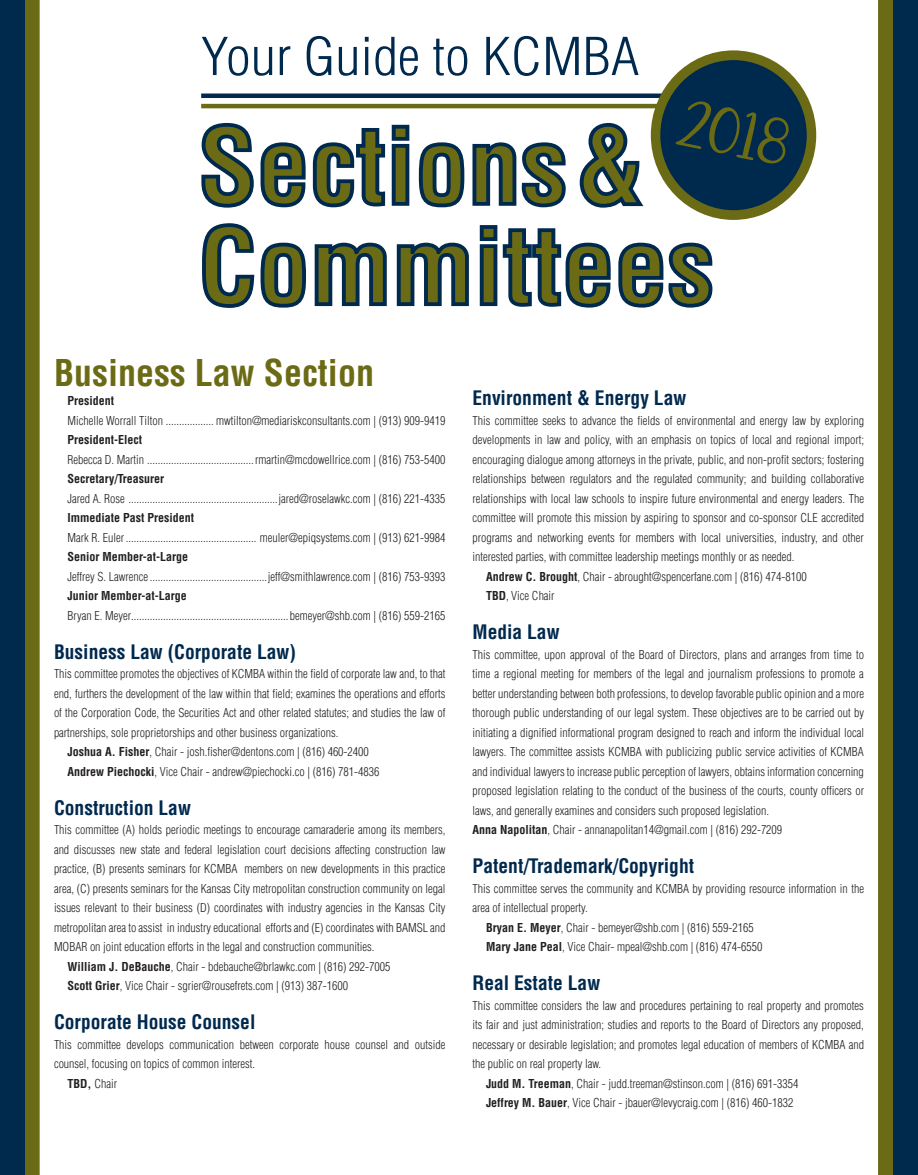
<style>
.page{position:relative;width:918px;height:1175px;background:#fff}
.page>*{position:absolute;margin:0;border:0;box-sizing:border-box;transform-origin:0 0}
.t1{font:700 condensed 102.9px/100.2px "Helvetica";color:#6c6b15}
.t2{font:67.65px "Affectionately Yours";color:#6c6b15}
.t3{font:300 condensed 50.85px "Helvetica";color:#00294e;scale:1.11 1}
.t4{font:700 condensed 36px "Helvetica";color:#6c6b15}
.t5{font:700 condensed 19.5px "Helvetica";color:#00294e}
.t6{font:300 condensed 12px/19.5px "Helvetica";color:#231f20}
.t7{font:700 condensed 12px "Helvetica";color:#231f20}
.s1{font-weight:700}
</style>
<div class="page">
<div style="left:25px;top:0;width:15px;height:1174px;background:#6c6b15"></div>
<div style="left:0;top:0;width:25px;height:1174px;background:#00294e"></div>
<div style="left:878px;top:0;width:15px;height:1174px;background:#6c6b15"></div>
<div style="left:893px;top:0;width:25px;height:1174px;background:#00294e"></div>
<div style="left:201px;top:93px;width:490px;height:5px;background:#00294e"></div>
<hr style="left:201px;top:104px;width:490px;height:4px;background:#6c6b15">
<svg style="left:201px;top:122px;width:209px;height:86px"></svg>
<svg style="left:418px;top:142px;width:148px;height:66px"></svg>
<svg style="left:579px;top:122px;width:65px;height:86px"></svg>
<svg style="left:202px;top:223px;width:185px;height:85px"></svg>
<svg style="left:396px;top:242px;width:73px;height:65px"></svg>
<svg style="left:479px;top:225px;width:234px;height:83px"></svg>
<div style="left:651px;top:50px;width:165px;height:170px;background:#6c6b15;border-radius:50%"></div>
<div style="left:660px;top:60px;width:147px;height:150px;background:#00294e;border-radius:50%"></div>
<h3 class="t3" style="left:201px;top:25px;width:397px">Your Guide to KCMBA</h3>
<h2 class="t2" style="left:687px;top:84px;width:113px;rotate:12deg">2018</h2>
<h1 class="t1" style="left:198px;top:116px;width:518px">Sections &amp;<br>Committees</h1>
<h3 class="t4" style="left:54px;top:350px;width:322px">Business Law Section</h3>
<p class="t7" style="left:68px;top:393px;width:48px">President</p>
<p class="t6" style="left:68px;top:410px;width:380px">Michelle Worrall Tilton .................. mwtilton@mediariskconsultants.com | (913) 909-9419</p>
<p class="t7" style="left:68px;top:432px;width:76px">President-Elect</p>
<p class="t6" style="left:68px;top:449px;width:380px">Rebecca D. Martin ........................................rmartin@mcdowellrice.com | (816) 753-5400</p>
<p class="t7" style="left:68px;top:471px;width:98px">Secretary/Treasurer</p>
<p class="t6" style="left:68px;top:488px;width:380px">Jared A. Rose ........................................................jared@roselawkc.com | (816) 221-4335</p>
<p class="t7" style="left:68px;top:510px;width:128px">Immediate Past President</p>
<p class="t6" style="left:68px;top:527px;width:380px">Mark R. Euler ................................................. meuler@epiqsystems.com | (913) 621-9984</p>
<p class="t7" style="left:68px;top:549px;width:122px">Senior Member-at-Large</p>
<p class="t6" style="left:68px;top:566px;width:379px">Jeffrey S. Lawrence............................................jeff@smithlawrence.com | (816) 753-9393</p>
<p class="t7" style="left:68px;top:588px;width:121px">Junior Member-at-Large</p>
<p class="t6" style="left:68px;top:605px;width:380px">Bryan E. Meyer........................................................... bemeyer@shb.com | (816) 559-2165</p>
<h3 class="t5" style="left:54px;top:639px;width:244px">Business Law (Corporate Law)</h3>
<p class="t6" style="left:54px;top:664px;width:393px">This committee promotes the objectives of KCMBA within the field of corporate law and, to that</p>
<p class="t6" style="left:54px;top:683px;width:393px">end, furthers the development of the law within that field; examines the operations and efforts</p>
<p class="t6" style="left:54px;top:703px;width:393px">of the Corporation Code, the Securities Act and other related statutes; and studies the law of</p>
<p class="t6" style="left:54px;top:722px;width:286px">partnerships, sole proprietorships and other business organizations.</p>
<p class="t6" style="left:68px;top:742px;width:303px"><span class="s1">Joshua A. Fisher</span>, Chair - josh.fisher@dentons.com | (816) 460-2400</p>
<p class="t6" style="left:68px;top:761px;width:313px"><span class="s1">Andrew Piechocki</span>, Vice Chair - andrew@piechocki.co | (816) 781-4836</p>
<h3 class="t5" style="left:54px;top:795px;width:139px">Construction Law</h3>
<p class="t6" style="left:54px;top:820px;width:393px">This committee (A) holds periodic meetings to encourage camaraderie among its members,</p>
<p class="t6" style="left:54px;top:839px;width:393px">and discusses new state and federal legislation court decisions affecting construction law</p>
<p class="t6" style="left:54px;top:859px;width:393px">practice, (B) presents seminars for KCMBA members on new developments in this practice</p>
<p class="t6" style="left:54px;top:878px;width:393px">area, (C) presents seminars for the Kansas City metropolitan construction community on legal</p>
<p class="t6" style="left:54px;top:898px;width:393px">issues relevant to their business (D) coordinates with industry agencies in the Kansas City</p>
<p class="t6" style="left:54px;top:917px;width:393px">metropolitan area to assist in industry educational efforts and (E) coordinates with BAMSL and</p>
<p class="t6" style="left:54px;top:937px;width:322px">MOBAR on joint education efforts in the legal and construction communities.</p>
<p class="t6" style="left:68px;top:956px;width:324px"><span class="s1">William J. DeBauche</span>, Chair - bdebauche@brlawkc.com | (816) 292-7005</p>
<p class="t6" style="left:68px;top:976px;width:282px"><span class="s1">Scott Grier</span>, Vice Chair - sgrier@rousefrets.com | (913) 387-1600</p>
<h3 class="t5" style="left:54px;top:1010px;width:203px">Corporate House Counsel</h3>
<p class="t6" style="left:54px;top:1034px;width:393px">This committee develops communication between corporate house counsel and outside</p>
<p class="t6" style="left:54px;top:1054px;width:203px">counsel, focusing on topics of common interest.</p>
<p class="t6" style="left:68px;top:1073px;width:51px"><span class="s1">TBD,</span> Chair</p>
<h3 class="t5" style="left:472px;top:386px;width:215px">Environment &amp; Energy Law</h3>
<p class="t6" style="left:472px;top:410px;width:393px">This committee seeks to advance the fields of environmental and energy law by exploring</p>
<p class="t6" style="left:472px;top:430px;width:393px">developments in law and policy, with an emphasis on topics of local and regional import;</p>
<p class="t6" style="left:472px;top:449px;width:393px">encouraging dialogue among attorneys in the private, public, and non-profit sectors; fostering</p>
<p class="t6" style="left:472px;top:469px;width:393px">relationships between regulators and the regulated community; and building collaborative</p>
<p class="t6" style="left:472px;top:488px;width:393px">relationships with local law schools to inspire future environmental and energy leaders. The</p>
<p class="t6" style="left:472px;top:508px;width:393px">committee will promote this mission by aspiring to sponsor and co-sponsor CLE accredited</p>
<p class="t6" style="left:472px;top:527px;width:393px">programs and networking events for members with local universities, industry, and other</p>
<p class="t6" style="left:472px;top:547px;width:323px">interested parties, with committee leadership meetings monthly or as needed.</p>
<p class="t6" style="left:486px;top:566px;width:322px"><span class="s1">Andrew C. Brought</span>, Chair - abrought@spencerfane.com | (816) 474-8100</p>
<p class="t6" style="left:486px;top:586px;width:70px"><span class="s1">TBD</span>, Vice Chair</p>
<h3 class="t5" style="left:472px;top:620px;width:89px">Media Law</h3>
<p class="t6" style="left:472px;top:644px;width:393px">This committee, upon approval of the Board of Directors, plans and arranges from time to time a regional meeting for members of the legal and journalism professions to promote a better understanding between both professions, to develop favorable public opinion and a more thorough public understanding of our legal system. These objectives are to be carried out by initiating a dignified informational program designed to reach and inform the individual local lawyers. The committee assists KCMBA with publicizing public service activities of KCMBA and individual lawyers to increase public perception of lawyers, obtains information concerning proposed legislation relating to the conduct of the business of the courts, county officers or laws, and generally examines and considers such proposed legislation.<br><span class="s1">Anna Napolitan</span>, Chair - annanapolitan14@gmail.com | (816) 292-7209</p>
<h3 class="t5" style="left:472px;top:854px;width:223px">Patent/Trademark/Copyright</h3>
<p class="t6" style="left:472px;top:878px;width:393px">This committee serves the community and KCMBA by providing resource information in the</p>
<p class="t6" style="left:472px;top:898px;width:117px">area of intellectual property.</p>
<p class="t6" style="left:486px;top:917px;width:269px"><span class="s1">Bryan E. Meyer</span>, Chair - bemeyer@shb.com | (816) 559-2165</p>
<p class="t6" style="left:486px;top:937px;width:278px"><span class="s1">Mary Jane Peal</span>, Vice Chair- mpeal@shb.com | (816) 474-6550</p>
<h3 class="t5" style="left:472px;top:971px;width:129px">Real Estate Law</h3>
<p class="t6" style="left:472px;top:995px;width:393px">This committee considers the law and procedures pertaining to real property and promotes</p>
<p class="t6" style="left:472px;top:1015px;width:393px">its fair and just administration; studies and reports to the Board of Directors any proposed,</p>
<p class="t6" style="left:472px;top:1034px;width:393px">necessary or desirable legislation; and promotes legal education of members of KCMBA and</p>
<p class="t6" style="left:472px;top:1054px;width:130px">the public on real property law.</p>
<p class="t6" style="left:486px;top:1073px;width:314px"><span class="s1">Judd M. Treeman</span>, Chair - judd.treeman@stinson.com | (816) 691-3354</p>
<p class="t6" style="left:486px;top:1093px;width:309px"><span class="s1">Jeffrey M. Bauer</span>, Vice Chair - jbauer@levycraig.com | (816) 460-1832</p>
</div>
